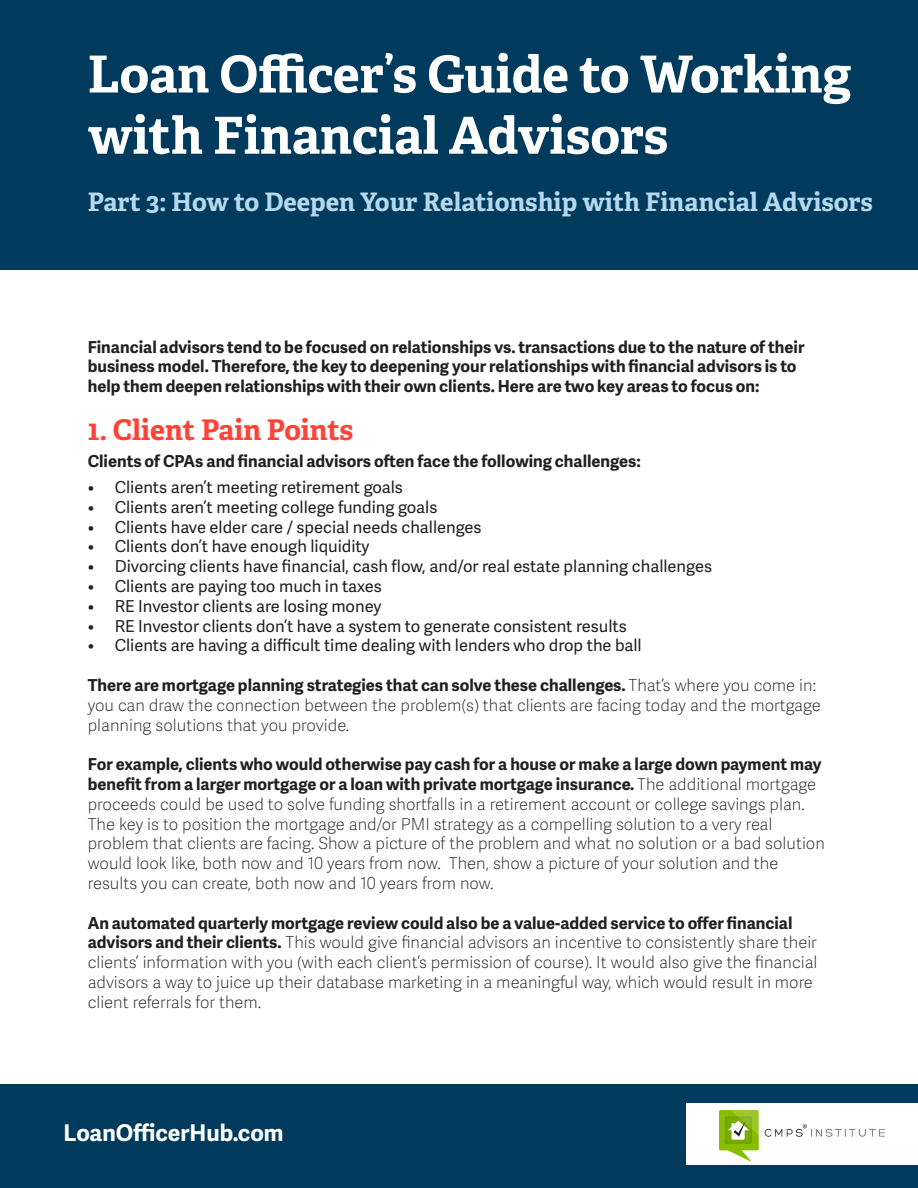
<style>
.page{position:relative;width:918px;height:1188px;background:#fff}
.page>*{position:absolute;margin:0;border:0;box-sizing:border-box;transform-origin:0 0}
.t1{font:700 51px/61.2px "Adelle";color:#fff}
.t2{font:700 28.5px "Adelle";color:#ff4338}
.t3{font:700 25.5px "Adelle";color:#b6d8ec}
.t4{font:700 23.1px "Adelle Sans";color:#fff}
.t5{font:16.5px/19.8px "Adelle Sans Th";color:#231f20}
.t6{font:16.5px "Adelle Sans";color:#231f20}
.Super_Intro{font:700 16.5px/19.8px "Adelle Sans";color:#231f20}
.Intro{font:700 16.5px "Adelle Sans";color:#231f20}
.s1{font-family:"Adelle Sans";font-weight:700}
</style>
<div class="page">
<div style="left:0;top:1084px;width:918px;height:104px;background:#003a5d"></div>
<div style="left:687px;top:1103px;width:231px;height:62px;background:#fff"></div>
<div style="left:0;top:0;width:918px;height:270px;background:#003a5d"></div>
<p class="t1" style="left:88px;top:42px;width:765px">Loan Officer’s Guide to Working with Financial Advisors</p>
<p class="t3" style="left:88px;top:184px;width:787px">Part 3: How to Deepen Your Relationship with Financial Advisors</p>
<p class="Super_Intro" style="left:88px;top:336px;width:718px">Financial advisors tend to be focused on relationships vs. transactions due to the nature of their business model. Therefore, the key to deepening your relationships with financial advisors is to help them deepen relationships with their own clients. Here are two key areas to focus on:</p>
<p class="t2" style="left:88px;top:409px;width:267px">1. Client Pain Points</p>
<p class="Intro" style="left:88px;top:449px;width:555px">Clients of CPAs and financial advisors often face the following challenges:</p>
<p class="t6" style="left:88px;top:475px;width:317px">• Clients aren’t meeting retirement goals</p>
<p class="t6" style="left:88px;top:495px;width:351px">• Clients aren’t meeting college funding goals</p>
<p class="t6" style="left:88px;top:515px;width:395px">• Clients have elder care / special needs challenges</p>
<p class="t6" style="left:88px;top:535px;width:283px">• Clients don’t have enough liquidity</p>
<p class="t6" style="left:88px;top:555px;width:626px">• Divorcing clients have financial, cash flow, and/or real estate planning challenges</p>
<p class="t6" style="left:88px;top:574px;width:296px">• Clients are paying too much in taxes</p>
<p class="t6" style="left:88px;top:594px;width:295px">• RE Investor clients are losing money</p>
<p class="t6" style="left:88px;top:614px;width:541px">• RE Investor clients don’t have a system to generate consistent results</p>
<p class="t6" style="left:88px;top:634px;width:555px">• Clients are having a difficult time dealing with lenders who drop the ball</p>
<p class="t5" style="left:88px;top:675px;width:735px"><span class="s1">There are mortgage planning strategies that can solve these challenges.</span> That’s where you come in: you can draw the connection between the problem(s) that clients are facing today and the mortgage planning solutions that you provide.</p>
<p class="t5" style="left:88px;top:754px;width:739px"><span class="s1">For example, clients who would otherwise pay cash for a house or make a large down payment may benefit from a larger mortgage or a loan with private mortgage insurance.</span> The additional mortgage proceeds could be used to solve funding shortfalls in a retirement account or college savings plan.<br>The key is to position the mortgage and/or PMI strategy as a compelling solution to a very real problem that clients are facing. Show a picture of the problem and what no solution or a bad solution would look like, both now and 10 years from now. Then, show a picture of your solution and the results you can create, both now and 10 years from now.</p>
<p class="t5" style="left:88px;top:912px;width:731px"><span class="s1">An automated quarterly mortgage review could also be a value-added service to offer financial advisors and their clients.</span> This would give financial advisors an incentive to consistently share their clients’ information with you (with each client’s permission of course). It would also give the financial advisors a way to juice up their database marketing in a meaningful way, which would result in more client referrals for them.</p>
<p class="t4" style="left:64px;top:1116px;width:222px">LoanOfficerHub.com</p>
</div>
